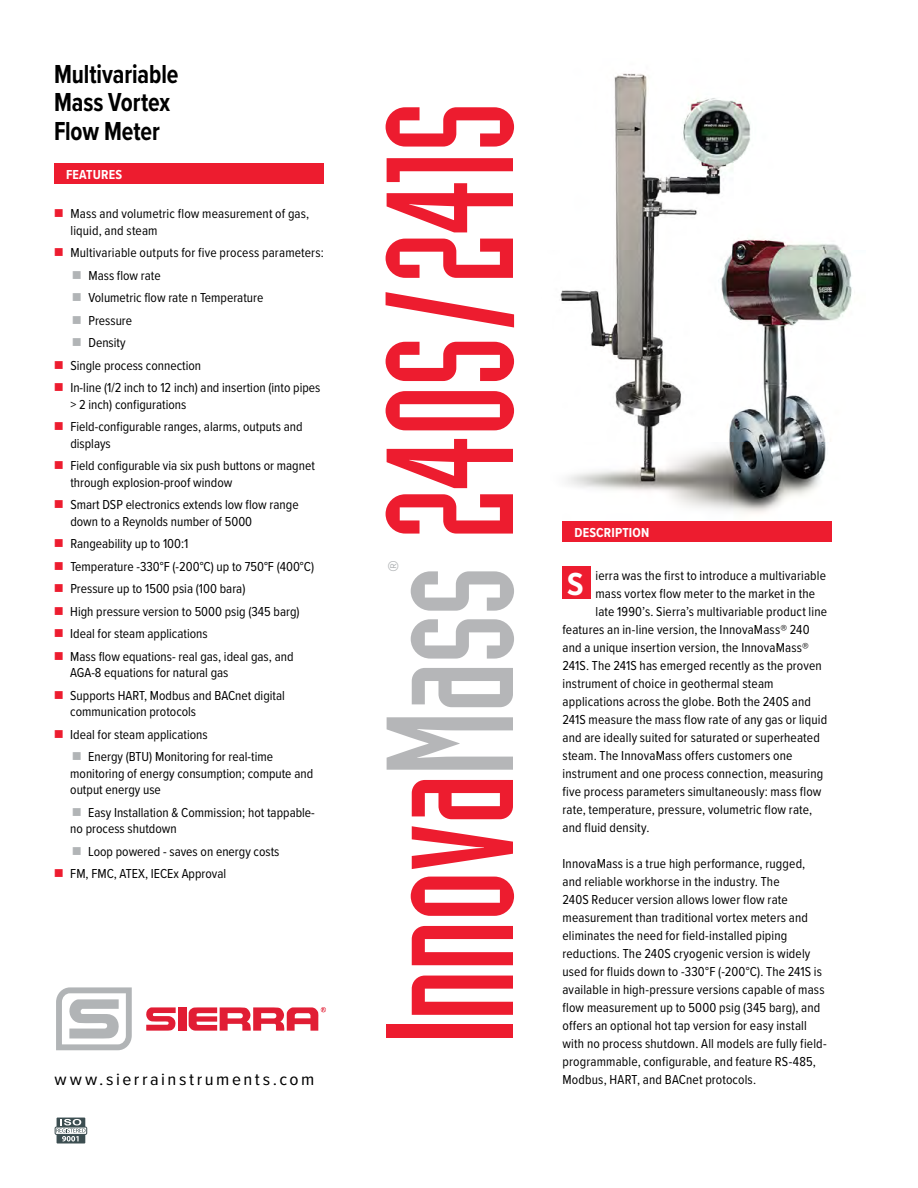
<style>
.page{position:relative;width:918px;height:1188px;background:#fff}
.page>*{position:absolute;margin:0;border:0;box-sizing:border-box;transform-origin:0 0}
.t1{font:177px "Industria Solid";letter-spacing:-.015em;color:#ed1c2f}
.t2{font:700 33px "Proxima Nova Cond";color:#fff}
.t3{font:700 27px/28.5px "Proxima Nova Cond";letter-spacing:-.005em;color:#000;scale:.9 1}
.t4{font:24px "Proxima Nova";color:#b1b4b6}
.t5{font:17.25px "Proxima Nova Cond";letter-spacing:.13em;color:#000;scale:1.11 1}
.t6{font:13.5px/18px "Proxima Nova Cond";letter-spacing:.01em;color:#000}
.t7{font:700 13.5px "Proxima Nova Cond";letter-spacing:.01em;color:#fff}
.s1{color:#ed1c2f}
.s2{color:#b1b4b6}
.s3{color:#b5b6b8}
</style>
<div class="page">
<svg style="left:56px;top:987px;width:76px;height:63px"></svg>
<svg style="left:146px;top:1007px;width:30px;height:24px"></svg>
<div style="left:178px;top:1007px;width:8px;height:24px;background:#e11d34"></div>
<svg style="left:189px;top:1007px;width:137px;height:24px"></svg>
<div style="left:562px;top:521px;width:270px;height:21px;background:#ed1c2f"></div>
<div style="left:57px;top:1118px;width:28px;height:26px;background:linear-gradient(to right,#3c4e51,#3c4e51)"></div>
<svg style="left:55px;top:1119px;width:32px;height:22px"></svg>
<div style="left:562px;top:566px;width:29px;height:33px;background:#ed1c2f"></div>
<div style="left:54px;top:163px;width:270px;height:21px;background:#ed1c2f"></div>
<img style="left:560px;top:73px;width:292px;height:440px">
<h3 class="t3" style="left:54px;top:59px;width:140px">Multivariable<br>Mass Vortex<br>Flow Meter</h3>
<p class="t7" style="left:66px;top:164px;width:58px">FEATURES</p>
<p class="t6" style="left:70px;top:205px;width:240px;line-height:16.5px;text-indent:-16px"><span class="s1">■</span> Mass and volumetric flow measurement of gas, liquid, and steam</p>
<p class="t6" style="left:54px;top:243px;width:271px"><span class="s1">■</span> Multivariable outputs for five process parameters:</p>
<p class="t6" style="left:72px;top:266px;width:90px"><span class="s2">■</span> Mass flow rate</p>
<p class="t6" style="left:72px;top:288px;width:193px"><span class="s2">■</span> Volumetric flow rate n Temperature</p>
<p class="t6" style="left:72px;top:311px;width:62px"><span class="s2">■</span> Pressure</p>
<p class="t6" style="left:72px;top:333px;width:55px"><span class="s2">■</span> Density</p>
<p class="t6" style="left:54px;top:356px;width:149px"><span class="s1">■</span> Single process connection</p>
<p class="t6" style="left:70px;top:379px;width:252px;line-height:16.5px;text-indent:-16px"><span class="s1">■</span> In-line (1/2 inch to 12 inch) and insertion (into pipes &gt; 2 inch) configurations</p>
<p class="t6" style="left:70px;top:418px;width:234px;line-height:16.5px;text-indent:-16px"><span class="s1">■</span> Field-configurable ranges, alarms, outputs and displays</p>
<p class="t6" style="left:70px;top:457px;width:246px;line-height:16.5px;text-indent:-16px"><span class="s1">■</span> Field configurable via six push buttons or magnet through explosion-proof window</p>
<p class="t6" style="left:70px;top:496px;width:230px;line-height:16.5px;text-indent:-16px"><span class="s1">■</span> Smart DSP electronics extends low flow range down to a Reynolds number of 5000</p>
<p class="t6" style="left:54px;top:534px;width:136px"><span class="s1">■</span> Rangeability up to 100:1</p>
<p class="t6" style="left:54px;top:557px;width:262px"><span class="s1">■</span> Temperature -330°F (-200°C) up to 750°F (400°C)</p>
<p class="t6" style="left:54px;top:579px;width:193px"><span class="s1">■</span> Pressure up to 1500 psia (100 bara)</p>
<p class="t6" style="left:54px;top:602px;width:247px"><span class="s1">■</span> High pressure version to 5000 psig (345 barg)</p>
<p class="t6" style="left:54px;top:624px;width:155px"><span class="s1">■</span> Ideal for steam applications</p>
<p class="t6" style="left:70px;top:648px;width:225px;line-height:16.5px;text-indent:-16px"><span class="s1">■</span> Mass flow equations- real gas, ideal gas, and<br>AGA-8 equations for natural gas</p>
<p class="t6" style="left:70px;top:687px;width:216px;line-height:16.5px;text-indent:-16px"><span class="s1">■</span> Supports HART, Modbus and BACnet digital communication protocols</p>
<p class="t6" style="left:54px;top:725px;width:155px"><span class="s1">■</span> Ideal for steam applications</p>
<p class="t6" style="left:70px;top:748px;width:244px;line-height:16.5px"><span class="s2">■</span> Energy (BTU) Monitoring for real-time monitoring of energy consumption; compute and output energy use</p>
<p class="t6" style="left:70px;top:804px;width:246px;line-height:16.5px"><span class="s2">■</span> Easy Installation &amp; Commission; hot tappable&shy;no process shutdown</p>
<p class="t6" style="left:72px;top:842px;width:209px"><span class="s2">■</span> Loop powered - saves on energy costs</p>
<p class="t6" style="left:54px;top:864px;width:174px"><span class="s1">■</span> FM, FMC, ATEX, IECEx Approval</p>
<p class="t5" style="left:55px;top:1066px;width:235px">www.sierrainstruments.com</p>
<h1 class="t1" style="left:354px;top:1045px;width:945px;rotate:-90deg">Innova<span class="s3">Mass</span> 240S/241S</h1>
<h3 class="t4" style="left:383px;top:572px;width:13px;rotate:-90deg">®</h3>
<p class="t7" style="left:574px;top:522px;width:76px">DESCRIPTION</p>
<h2 class="t2" style="left:567px;top:559px;width:18px">S</h2>
<p class="t6" style="left:596px;top:566px;width:232px">ierra was the first to introduce a multivariable</p>
<p class="t6" style="left:596px;top:584px;width:221px">mass vortex flow meter to the market in the</p>
<p class="t6" style="left:596px;top:602px;width:233px">late 1990’s. Sierra’s multivariable product line</p>
<p class="t6" style="left:563px;top:620px;width:249px">features an in-line version, the InnovaMass® 240</p>
<p class="t6" style="left:563px;top:638px;width:248px">and a unique insertion version, the InnovaMass®</p>
<p class="t6" style="left:563px;top:656px;width:261px">241S. The 241S has emerged recently as the proven</p>
<p class="t6" style="left:563px;top:674px;width:213px">instrument of choice in geothermal steam</p>
<p class="t6" style="left:563px;top:692px;width:250px">applications across the globe. Both the 240S and</p>
<p class="t6" style="left:563px;top:710px;width:266px">241S measure the mass flow rate of any gas or liquid</p>
<p class="t6" style="left:563px;top:728px;width:259px">and are ideally suited for saturated or superheated</p>
<p class="t6" style="left:563px;top:746px;width:231px">steam. The InnovaMass offers customers one</p>
<p class="t6" style="left:563px;top:764px;width:262px">instrument and one process connection, measuring</p>
<p class="t6" style="left:563px;top:782px;width:261px">five process parameters simultaneously: mass flow</p>
<p class="t6" style="left:563px;top:800px;width:251px">rate, temperature, pressure, volumetric flow rate,</p>
<p class="t6" style="left:563px;top:818px;width:89px">and fluid density.</p>
<p class="t6" style="left:563px;top:854px;width:266px">InnovaMass is a true high performance, rugged, and reliable workhorse in the industry. The<br>240S Reducer version allows lower flow rate measurement than traditional vortex meters and eliminates the need for field-installed piping reductions. The 240S cryogenic version is widely used for fluids down to -330°F (-200°C). The 241S is available in high-pressure versions capable of mass flow measurement up to 5000 psig (345 barg), and offers an optional hot tap version for easy install with no process shutdown. All models are fully field&shy;programmable, configurable, and feature RS-485, Modbus, HART, and BACnet protocols.</p>
</div>
